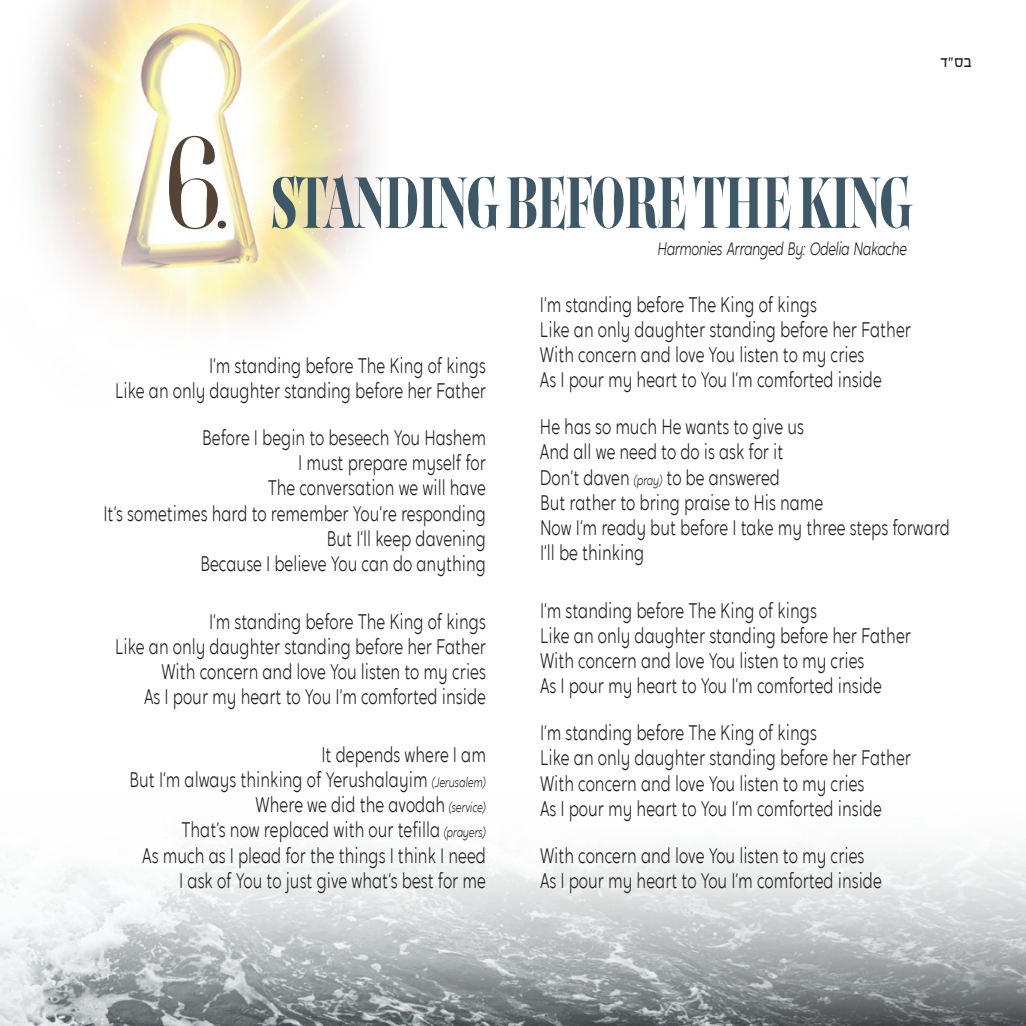
<style>
.page{position:relative;width:1026px;height:1026px;background:#fff}
.page>*{position:absolute;margin:0;border:0;box-sizing:border-box;transform-origin:0 0}
.t1{font:700 72px "Carina Pro";letter-spacing:-.025em;color:#3e5867;scale:.7 1}
.t2{font:300 21px/25.2px "Crossten";color:#231f20;scale:.75 1}
.t3{font:italic 300 18px "Crossten";letter-spacing:-.025em;color:#231f20;scale:.75 1}
.t4{font:15.3px "Fb Adrenalin";color:#231f20}
.s1{font-weight:400;font-size:129.6px;color:#544438}
.s2{font-weight:400;font-size:60px;color:#544438}
.s3{font-style:italic;font-size:13.5px}
</style>
<div class="page">
<img style="left:34px;top:0;width:337px;height:329px">
<img style="left:0;top:850px;width:1026px;height:176px">
<h1 class="t1" style="left:163px;top:149px;width:1071px"><span class="s1">6</span><span class="s2">.</span> STANDING BEFORE THE KING</h1>
<p class="t3" style="left:658px;top:238px;width:334px">Harmonies Arranged By: Odelia Nakache</p>
<p class="t4" style="left:940px;top:54px;width:33px">ס״ד ב</p>
<p class="t2" style="left:115px;top:353px;width:496px;text-align:right">I’m standing before The King of kings<br>Like an only daughter standing before her Father</p>
<p class="t2" style="left:103px;top:425px;width:512px;text-align:right">Before I begin to beseech You Hashem<br>I must prepare myself for<br>The conversation we will have<br>It’s sometimes hard to remember You’re responding But I’ll keep davening<br>Because I believe You can do anything</p>
<p class="t2" style="left:115px;top:609px;width:496px;text-align:right">I’m standing before The King of kings<br>Like an only daughter standing before her Father With concern and love You listen to my cries<br>As I pour my heart to You I’m comforted inside</p>
<p class="t2" style="left:129px;top:742px;width:477px;text-align:right">It depends where I am<br>But I’m always thinking of Yerushalayim <span class="s3">(Jerusalem)<br></span>Where we did the avodah <span class="s3">(service)<br></span>That’s now replaced with our tefilla <span class="s3">(prayers)<br></span>As much as I plead for the things I think I need<br>I ask of You to just give what’s best for me</p>
<p class="t2" style="left:540px;top:292px;width:496px">I’m standing before The King of kings<br>Like an only daughter standing before her Father With concern and love You listen to my cries<br>As I pour my heart to You I’m comforted inside</p>
<p class="t2" style="left:540px;top:414px;width:548px">He has so much He wants to give us<br>And all we need to do is ask for it<br>Don’t daven <span class="s3">(pray)</span> to be answered<br>But rather to bring praise to His name<br>Now I’m ready but before I take my three steps forward I’ll be thinking</p>
<p class="t2" style="left:540px;top:598px;width:496px">I’m standing before The King of kings<br>Like an only daughter standing before her Father With concern and love You listen to my cries<br>As I pour my heart to You I’m comforted inside</p>
<p class="t2" style="left:540px;top:720px;width:496px">I’m standing before The King of kings<br>Like an only daughter standing before her Father With concern and love You listen to my cries<br>As I pour my heart to You I’m comforted inside</p>
<p class="t2" style="left:540px;top:843px;width:457px">With concern and love You listen to my cries<br>As I pour my heart to You I’m comforted inside</p>
</div>
